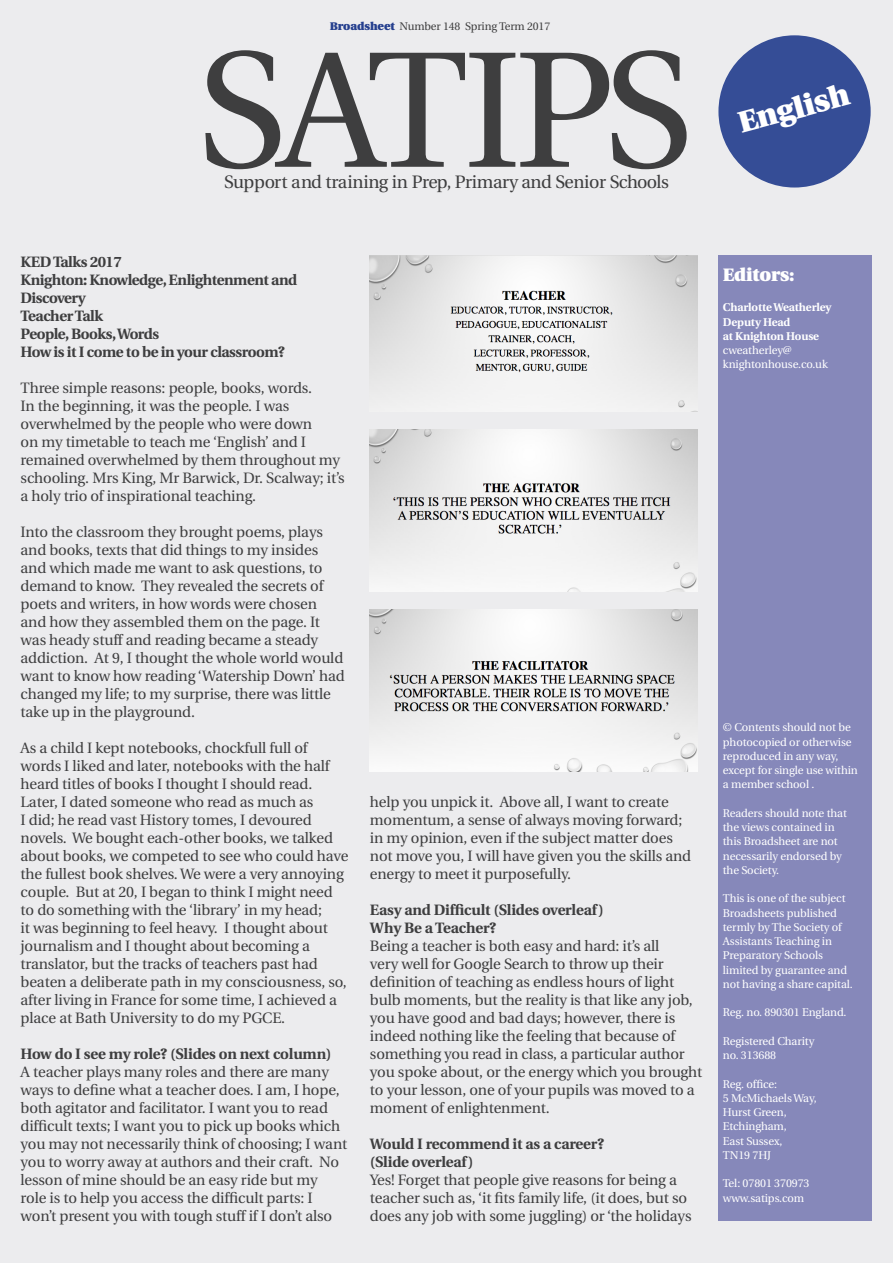
<style>
.page{position:relative;width:893px;height:1263px;background:#ececee}
.page>*{position:absolute;margin:0;border:0;box-sizing:border-box;transform-origin:0 0}
.t1{font:164.85px "Utopia";letter-spacing:-.04em;color:#3e3e3f}
.t2{font:900 30px "Utopia";color:#fff}
.t3{font:18px "Utopia";letter-spacing:-.02em;color:#3e3e3f}
.t4{font:900 18px "Utopia";letter-spacing:-.01em;color:#fff}
.t5{font:15px/18px "Utopia";letter-spacing:-.01em;color:#3e3e3f}
.t6{font:700 15px/18px "Utopia";letter-spacing:-.01em;color:#3e3e3f}
.t7{font:700 15px/18px "Utopia";letter-spacing:-.03em;color:#3e3e3f}
.t8{font:11.25px/14.2px "Utopia";letter-spacing:-.01em;color:#fff}
.t9{font:700 11.25px/14.2px "Utopia";letter-spacing:-.01em;color:#fff}
.t10{font:11.1px "Utopia";letter-spacing:-.01em;color:#3e3e3f}
.s1{font-weight:900;color:#253f8e}
</style>
<div class="page">
<div style="left:718px;top:35px;width:153px;height:153px;background:#354d96;border-radius:50%"></div>
<div style="left:718px;top:255px;width:154px;height:965px;background:#8688ba"></div>
<img style="left:370px;top:256px;width:327px;height:152px">
<img style="left:370px;top:429px;width:327px;height:162px">
<img style="left:370px;top:609px;width:327px;height:162px">
<p class="t10" style="left:330px;top:20px;width:222px"><span class="s1">Broadsheet</span> Number 148 Spring Term 2017</p>
<p class="t1" style="left:197px;top:20px;width:497px">SATIPS</p>
<p class="t3" style="left:224px;top:172px;width:446px">Support and training in Prep, Primary and Senior Schools</p>
<p class="t2" style="left:734px;top:107px;width:116px;rotate:-15deg">English</p>
<p class="t7" style="left:21px;top:253px;width:103px">KED Talks 2017</p>
<p class="t7" style="left:21px;top:271px;width:278px">Knighton: Knowledge, Enlightenment and<br>Discovery</p>
<p class="t7" style="left:21px;top:307px;width:84px">Teacher Talk</p>
<p class="t7" style="left:21px;top:325px;width:140px">People, Books, Words</p>
<p class="t7" style="left:21px;top:343px;width:266px">How is it I come to be in your classroom?</p>
<p class="t5" style="left:21px;top:379px;width:293px">Three simple reasons: people, books, words.</p>
<p class="t5" style="left:21px;top:397px;width:326px">In the beginning, it was the people. I was overwhelmed by the people who were down<br>on my timetable to teach me ‘English’ and I remained overwhelmed by them throughout my schooling. Mrs King, Mr Barwick, Dr. Scalway; it’s a holy trio of inspirational teaching.</p>
<p class="t5" style="left:21px;top:523px;width:326px">Into the classroom they brought poems, plays and books, texts that did things to my insides and which made me want to ask questions, to demand to know. They revealed the secrets of poets and writers, in how words were chosen and how they assembled them on the page. It was heady stuff and reading became a steady addiction. At 9, I thought the whole world would want to know how reading ‘Watership Down’ had changed my life; to my surprise, there was little take up in the playground.</p>
<p class="t5" style="left:21px;top:739px;width:329px">As a child I kept notebooks, chockfull full of words I liked and later, notebooks with the half heard titles of books I thought I should read.<br>Later, I dated someone who read as much as<br>I did; he read vast History tomes, I devoured novels. We bought each-other books, we talked about books, we competed to see who could have the fullest book shelves. We were a very annoying couple. But at 20, I began to think I might need to do something with the ‘library’ in my head;<br>it was beginning to feel heavy. I thought about journalism and I thought about becoming a translator, but the tracks of teachers past had beaten a deliberate path in my consciousness, so, after living in France for some time, I achieved a place at Bath University to do my PGCE.</p>
<p class="t6" style="left:21px;top:1045px;width:312px">How do I see my role? (Slides on next column)</p>
<p class="t5" style="left:21px;top:1063px;width:328px">A teacher plays many roles and there are many ways to define what a teacher does. I am, I hope, both agitator and facilitator. I want you to read difficult texts; I want you to pick up books which you may not necessarily think of choosing; I want you to worry away at authors and their craft. No lesson of mine should be an easy ride but my role is to help you access the difficult parts: I won’t present you with tough stuff if I don’t also</p>
<p class="t4" style="left:723px;top:264px;width:73px">Editors:</p>
<p class="t9" style="left:723px;top:301px;width:110px">Charlotte Weatherley</p>
<p class="t9" style="left:723px;top:315px;width:98px">Deputy Head<br>at Knighton House</p>
<p class="t8" style="left:723px;top:343px;width:107px">cweatherley@ knightonhouse.co.uk</p>
<p class="t5" style="left:370px;top:793px;width:323px">help you unpick it. Above all, I want to create momentum, a sense of always moving forward; in my opinion, even if the subject matter does not move you, I will have given you the skills and energy to meet it purposefully.</p>
<p class="t6" style="left:370px;top:901px;width:235px">Easy and Difficult (Slides overleaf)</p>
<p class="t6" style="left:370px;top:919px;width:128px">Why Be a Teacher?</p>
<p class="t5" style="left:370px;top:937px;width:334px">Being a teacher is both easy and hard: it’s all<br>very well for Google Search to throw up their definition of teaching as endless hours of light bulb moments, but the reality is that like any job, you have good and bad days; however, there is indeed nothing like the feeling that because of something you read in class, a particular author you spoke about, or the energy which you brought to your lesson, one of your pupils was moved to a moment of enlightenment.</p>
<p class="t6" style="left:370px;top:1135px;width:236px">Would I recommend it as a career? (Slide overleaf)</p>
<p class="t5" style="left:370px;top:1171px;width:323px">Yes! Forget that people give reasons for being a teacher such as, ‘it fits family life, (it does, but so does any job with some juggling) or ‘the holidays</p>
<p class="t8" style="left:723px;top:721px;width:136px">© Contents should not be photocopied or otherwise reproduced in any way, except for single use within a member school .</p>
<p class="t8" style="left:723px;top:806px;width:125px">Readers should note that the views contained in this Broadsheet are not necessarily endorsed by the Society.</p>
<p class="t8" style="left:723px;top:892px;width:131px">This is one of the subject<br>Broadsheets published termly by The Society of<br>Assistants Teaching in<br>Preparatory Schools limited by guarantee and not having a share capital.</p>
<p class="t8" style="left:723px;top:1006px;width:125px">Reg. no. 890301 England.</p>
<p class="t8" style="left:723px;top:1034px;width:93px">Registered Charity no. 313688</p>
<p class="t8" style="left:723px;top:1077px;width:56px">Reg. office:</p>
<p class="t8" style="left:723px;top:1091px;width:95px">5 McMichaels Way,</p>
<p class="t8" style="left:723px;top:1105px;width:65px">Hurst Green,</p>
<p class="t8" style="left:723px;top:1120px;width:65px">Etchingham,</p>
<p class="t8" style="left:723px;top:1134px;width:61px">East Sussex,</p>
<p class="t8" style="left:723px;top:1148px;width:50px">TN19 7HJ</p>
<p class="t8" style="left:723px;top:1177px;width:88px">Tel: 07801 370973</p>
<p class="t8" style="left:723px;top:1191px;width:83px">www.satips.com</p>
</div>
